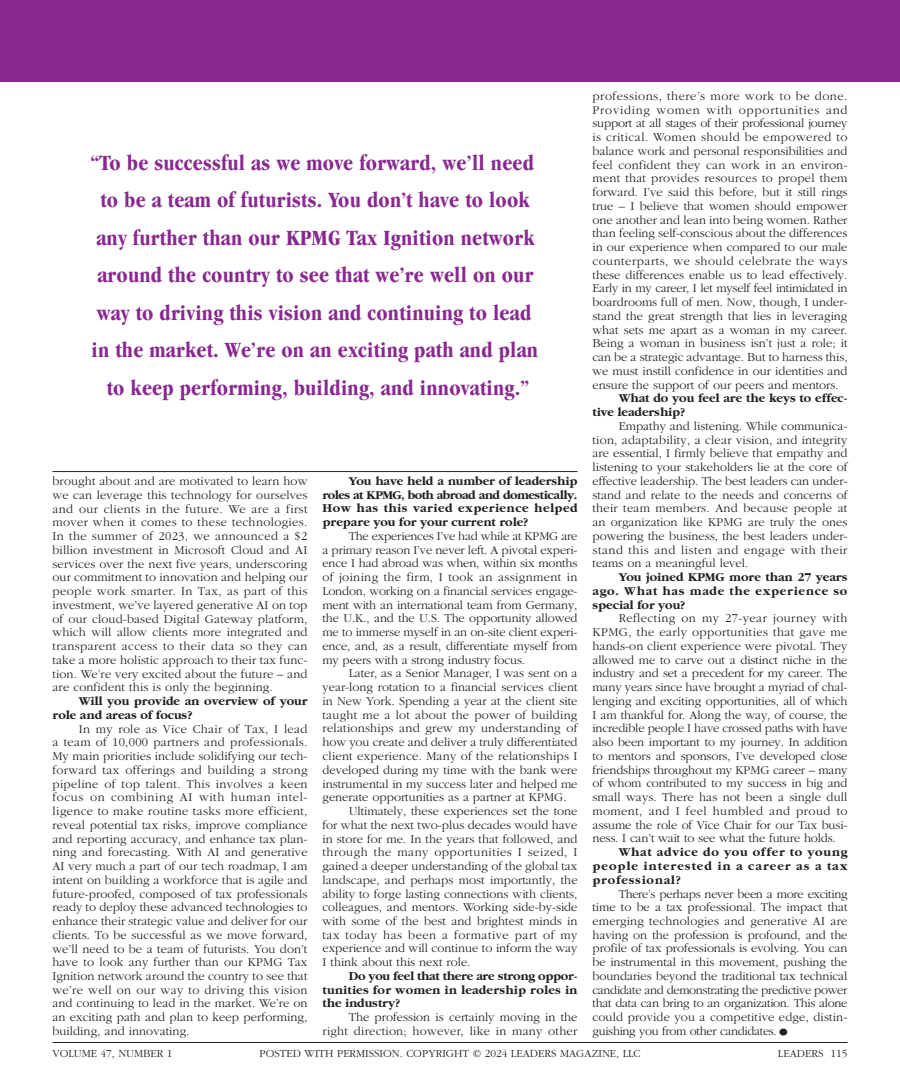
<style>
.page{position:relative;width:900px;height:1080px;background:#fff}
.page>*{position:absolute;margin:0;border:0;box-sizing:border-box;transform-origin:0 0}
.t1{font:700 condensed 22.5px/37.5px "Garamond";letter-spacing:.01em;color:#892890;text-align:center}
.t2{font:300 12.5px/13.8px "Garamond";color:#231f20;text-align:justify}
.t3{font:700 12.5px/13.8px "Garamond";letter-spacing:.015em;color:#231f20;text-align:justify}
.t4{font:300 12.5px "Garamond";letter-spacing:.02em;color:#231f20}
.t5{font:300 12.5px "Garamond";letter-spacing:.04em;color:#231f20}
.t6{font:300 11.25px "Garamond";color:#231f20}
.s1{font-size:22.5px}
</style>
<div class="page">
<div style="left:0;top:0;width:900px;height:81px;background:#892890"></div>
<hr style="left:52px;top:471px;width:526px;height:1px;background:#231f20">
<hr style="left:52px;top:1042px;width:796px;height:1px;background:#231f20">
<p class="t1" style="left:90px;top:144px;width:449px">“To be successful as we move forward, we’ll need to be a team of futurists. You don’t have to look any further than our KPMG Tax Ignition network around the country to see that we’re well on our way to driving this vision and continuing to lead in the market. We’re on an exciting path and plan to keep performing, building, and innovating.”</p>
<p class="t2" style="left:52px;top:474px;width:257px">brought about and are motivated to learn how we can leverage this technology for ourselves and our clients in the future. We are a first mover when it comes to these technologies.<br>In the summer of 2023, we announced a $2 billion investment in Microsoft Cloud and AI services over the next five years, underscoring our commitment to innovation and helping our people work smarter. In Tax, as part of this investment, we’ve layered generative AI on top of our cloud-based Digital Gateway platform, which will allow clients more integrated and transparent access to their data so they can take a more holistic approach to their tax func&shy;tion. We’re very excited about the future – and are confident this is only the beginning.</p>
<p class="t3" style="left:52px;top:694px;width:256px;text-indent:26px">Will you provide an overview of your role and areas of focus?</p>
<p class="t2" style="left:52px;top:722px;width:257px;text-indent:26px">In my role as Vice Chair of Tax, I lead a team of 10,000 partners and professionals.<br>My main priorities include solidifying our tech&shy;forward tax offerings and building a strong pipeline of top talent. This involves a keen focus on combining AI with human intel&shy;ligence to make routine tasks more efficient, reveal potential tax risks, improve compliance and reporting accuracy, and enhance tax plan&shy;ning and forecasting. With AI and generative AI very much a part of our tech roadmap, I am intent on building a workforce that is agile and future-proofed, composed of tax professionals ready to deploy these advanced technologies to enhance their strategic value and deliver for our clients. To be successful as we move forward, we’ll need to be a team of futurists. You don’t have to look any further than our KPMG Tax Ignition network around the country to see that we’re well on our way to driving this vision and continuing to lead in the market. We’re on an exciting path and plan to keep performing, building, and innovating.</p>
<p class="t3" style="left:322px;top:474px;width:257px;text-indent:26px">You have held a number of leadership roles at KPMG, both abroad and domestically.<br>How has this varied experience helped prepare you for your current role?</p>
<p class="t2" style="left:322px;top:529px;width:257px;text-indent:26px">The experiences I’ve had while at KPMG are a primary reason I’ve never left. A pivotal experi&shy;ence I had abroad was when, within six months of joining the firm, I took an assignment in London, working on a financial services engage&shy;ment with an international team from Germany, the U.K., and the U.S. The opportunity allowed me to immerse myself in an on-site client experi&shy;ence, and, as a result, differentiate myself from my peers with a strong industry focus.</p>
<p class="t2" style="left:349px;top:667px;width:230px">Later, as a Senior Manager, I was sent on a</p>
<p class="t2" style="left:322px;top:681px;width:257px">year-long rotation to a financial services client</p>
<p class="t2" style="left:322px;top:694px;width:257px">in New York. Spending a year at the client site</p>
<p class="t4" style="left:322px;top:708px;width:256px">taught me a lot about the power of building</p>
<p class="t4" style="left:322px;top:722px;width:257px">relationships and grew my understanding of</p>
<p class="t2" style="left:322px;top:736px;width:257px">how you create and deliver a truly differentiated</p>
<p class="t4" style="left:322px;top:749px;width:256px">client experience. Many of the relationships I</p>
<p class="t2" style="left:322px;top:763px;width:256px">developed during my time with the bank were</p>
<p class="t2" style="left:322px;top:777px;width:256px">instrumental in my success later and helped me</p>
<p class="t2" style="left:322px;top:791px;width:246px">generate opportunities as a partner at KPMG.</p>
<p class="t2" style="left:349px;top:804px;width:230px">Ultimately, these experiences set the tone</p>
<p class="t2" style="left:322px;top:818px;width:256px">for what the next two-plus decades would have</p>
<p class="t2" style="left:322px;top:832px;width:256px">in store for me. In the years that followed, and</p>
<p class="t5" style="left:322px;top:846px;width:257px">through the many opportunities I seized, I</p>
<p class="t2" style="left:322px;top:859px;width:256px">gained a deeper understanding of the global tax</p>
<p class="t2" style="left:322px;top:873px;width:257px">landscape, and perhaps most importantly, the</p>
<p class="t2" style="left:322px;top:887px;width:257px">ability to forge lasting connections with clients,</p>
<p class="t2" style="left:322px;top:901px;width:257px">colleagues, and mentors. Working side-by-side</p>
<p class="t2" style="left:322px;top:914px;width:257px">with some of the best and brightest minds in</p>
<p class="t5" style="left:322px;top:928px;width:256px">tax today has been a formative part of my</p>
<p class="t2" style="left:322px;top:942px;width:257px">experience and will continue to inform the way</p>
<p class="t2" style="left:322px;top:956px;width:150px">I think about this next role.</p>
<p class="t3" style="left:322px;top:969px;width:257px;text-indent:26px">Do you feel that there are strong oppor&shy;tunities for women in leadership roles in the industry?</p>
<p class="t2" style="left:322px;top:1011px;width:257px;text-align:right">The profession is certainly moving in the right direction; however, like in many other</p>
<p class="t2" style="left:592px;top:89px;width:257px">professions, there’s more work to be done.<br>Providing women with opportunities and support at all stages of their professional journey is critical. Women should be empowered to balance work and personal responsibilities and feel confident they can work in an environ&shy;ment that provides resources to propel them forward. I’ve said this before, but it still rings true – I believe that women should empower one another and lean into being women. Rather than feeling self-conscious about the differences in our experience when compared to our male counterparts, we should celebrate the ways these differences enable us to lead effectively.<br>Early in my career, I let myself feel intimidated in boardrooms full of men. Now, though, I under&shy;stand the great strength that lies in leveraging what sets me apart as a woman in my career.<br>Being a woman in business isn’t just a role; it can be a strategic advantage. But to harness this, we must instill confidence in our identities and ensure the support of our peers and mentors.</p>
<p class="t3" style="left:592px;top:392px;width:257px;text-indent:26px">What do you feel are the keys to effec&shy;tive leadership?</p>
<p class="t2" style="left:592px;top:419px;width:257px;text-indent:26px">Empathy and listening. While communica&shy;tion, adaptability, a clear vision, and integrity are essential, I firmly believe that empathy and listening to your stakeholders lie at the core of effective leadership. The best leaders can under&shy;stand and relate to the needs and concerns of their team members. And because people at an organization like KPMG are truly the ones powering the business, the best leaders under&shy;stand this and listen and engage with their teams on a meaningful level.</p>
<p class="t3" style="left:592px;top:571px;width:256px;text-indent:26px">You joined KPMG more than 27 years ago. What has made the experience so special for you?</p>
<p class="t2" style="left:592px;top:612px;width:257px;text-indent:26px">Reflecting on my 27-year journey with KPMG, the early opportunities that gave me hands-on client experience were pivotal. They allowed me to carve out a distinct niche in the industry and set a precedent for my career. The many years since have brought a myriad of chal&shy;lenging and exciting opportunities, all of which I am thankful for. Along the way, of course, the incredible people I have crossed paths with have also been important to my journey. In addition to mentors and sponsors, I’ve developed close friendships throughout my KPMG career – many of whom contributed to my success in big and small ways. There has not been a single dull moment, and I feel humbled and proud to assume the role of Vice Chair for our Tax busi&shy;ness. I can’t wait to see what the future holds.</p>
<p class="t3" style="left:592px;top:846px;width:257px;text-indent:26px">What advice do you offer to young people interested in a career as a tax professional?</p>
<p class="t2" style="left:592px;top:887px;width:257px;text-indent:26px">There’s perhaps never been a more exciting time to be a tax professional. The impact that emerging technologies and generative AI are having on the profession is profound, and the profile of tax professionals is evolving. You can be instrumental in this movement, pushing the boundaries beyond the traditional tax technical candidate and demonstrating the predictive power that data can bring to an organization. This alone could provide you a competitive edge, distin&shy;guishing you from other candidates.<span class="s1">•</span></p>
<p class="t6" style="left:52px;top:1048px;width:121px">VOLUME 47, NUMBER 1</p>
<p class="t6" style="left:259px;top:1048px;width:383px">POSTED WITH PERMISSION. COPYRIGHT © 2024 LEADERS MAGAZINE, LLC</p>
<p class="t6" style="left:778px;top:1048px;width:71px">LEADERS 115</p>
</div>
